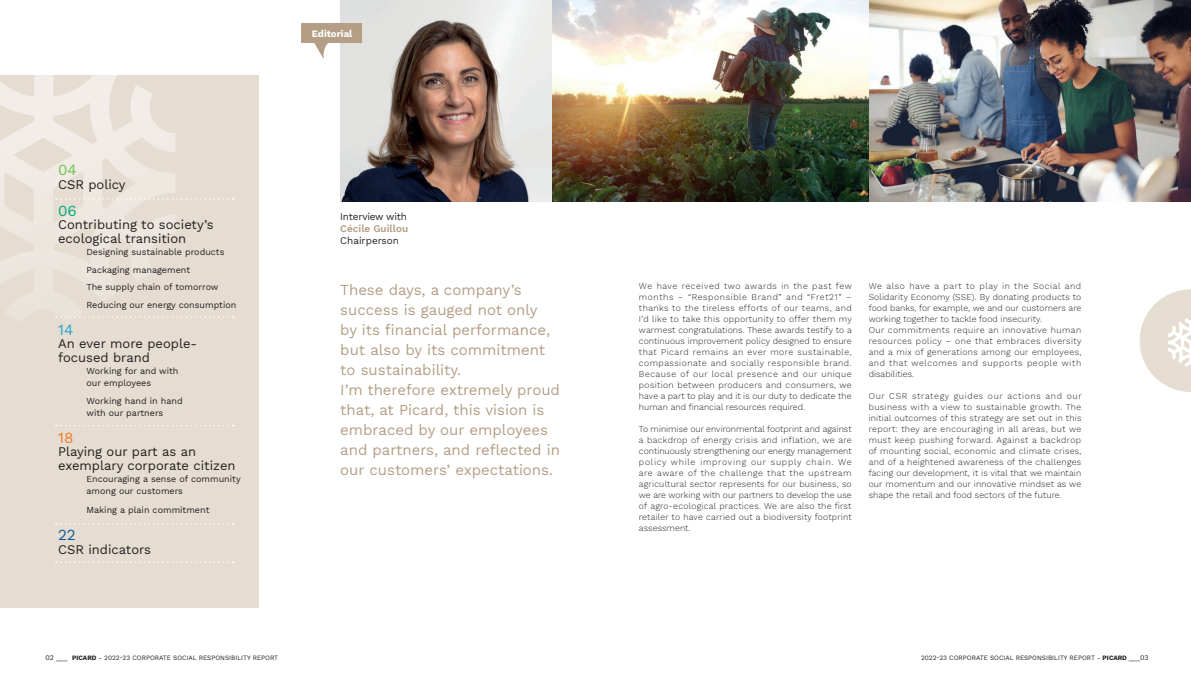
<style>
.page{position:relative;width:1191px;height:681px;background:#fff}
.page>*{position:absolute;margin:0;border:0;box-sizing:border-box;transform-origin:0 0}
.t1{font:15.2px "Work Sans";color:#72c04d}
.t2{font:15.2px "Work Sans";color:#00ac7b}
.t3{font:15.2px "Work Sans";color:#2aa4c9}
.t4{font:15.2px "Work Sans";color:#f37a23}
.t5{font:15.2px "Work Sans";color:#105898}
.t6{font:15px/20px "Work Sans";color:#b49e85}
.t7{font:13px/13.5px "Work Sans";color:#231f20}
.t8{font:10px "Work Sans";letter-spacing:-.02em;color:#231f20}
.t9{font:600 10px "Work Sans";color:#b49e85}
.t10{font:10px "Work Sans";color:#231f20}
.t11{font:700 9.6px "Work Sans";color:#fff}
.t12{font:9px/17.7px "Work Sans";color:#231f20}
.t13{font:300 8.7px/11px "Work Sans";letter-spacing:.02em;color:#231f20;text-align:justify}
.t14{font:300 8.7px/11px "Work Sans";letter-spacing:.04em;color:#231f20}
.t15{font:6.5px "Work Sans";color:#231f20}
.s1{font-size:7px}
.s2{font-weight:700}
</style>
<div class="page">
<div style="left:0;top:75px;width:258px;height:532px;background:#e6ddd2"></div>
<svg style="left:0;top:75px;width:175px;height:243px"></svg>
<img style="left:340px;top:0;width:213px;height:201px">
<img style="left:868px;top:0;width:323px;height:201px">
<img style="left:553px;top:0;width:315px;height:201px">
<svg style="left:56px;top:198px;width:178px;height:2px"></svg>
<svg style="left:56px;top:316px;width:178px;height:1px"></svg>
<svg style="left:56px;top:425px;width:178px;height:1px"></svg>
<svg style="left:56px;top:523px;width:178px;height:1px"></svg>
<svg style="left:56px;top:561px;width:178px;height:2px"></svg>
<svg style="left:309px;top:42px;width:35px;height:17px"></svg>
<div style="left:301px;top:23px;width:61px;height:19px;background:#b49e85"></div>
<svg style="left:1139px;top:289px;width:52px;height:103px"></svg>
<h1 class="t1" style="left:58px;top:158px;width:20px">04</h1>
<h3 class="t7" style="left:58px;top:177px;width:69px">CSR policy</h3>
<h1 class="t2" style="left:58px;top:199px;width:20px">06</h1>
<h3 class="t7" style="left:58px;top:217px;width:157px">Contributing to society’s ecological transition</h3>
<p class="t12" style="left:86px;top:242px;width:151px">Designing sustainable products<br>Packaging management<br>The supply chain of tomorrow<br>Reducing our energy consumption</p>
<h1 class="t3" style="left:58px;top:318px;width:17px">14</h1>
<h3 class="t7" style="left:58px;top:336px;width:141px">An ever more people&shy;focused brand</h3>
<p class="t12" style="left:86px;top:364px;width:93px;line-height:12px">Working for and with our employees</p>
<p class="t12" style="left:86px;top:394px;width:98px;line-height:12px">Working hand in hand with our partners</p>
<h1 class="t4" style="left:58px;top:426px;width:17px">18</h1>
<h3 class="t7" style="left:58px;top:444px;width:179px">Playing our part as an exemplary corporate citizen</h3>
<p class="t12" style="left:86px;top:472px;width:156px;line-height:12px">Encouraging a sense of community among our customers</p>
<p class="t12" style="left:86px;top:500px;width:124px">Making a plain commitment</p>
<h1 class="t5" style="left:58px;top:523px;width:19px">22</h1>
<h3 class="t7" style="left:58px;top:541px;width:94px">CSR indicators</h3>
<p class="t11" style="left:312px;top:26px;width:42px">Editorial</p>
<p class="t8" style="left:340px;top:208px;width:68px">Interview with</p>
<p class="t9" style="left:340px;top:220px;width:69px">Cécile Guillou</p>
<p class="t10" style="left:340px;top:232px;width:60px">Chairperson</p>
<p class="t6" style="left:340px;top:279px;width:221px">These days, a company’s success is gauged not only<br>by its financial performance, but also by its commitment to sustainability.<br>I’m therefore extremely proud that, at Picard, this vision is embraced by our employees and partners, and reflected in our customers’ expectations.</p>
<p class="t13" style="left:639px;top:280px;width:214px">We have received two awards in the past few months – “Responsible Brand” and “Fret21” – thanks to the tireless efforts of our teams, and I’d like to take this opportunity to offer them my warmest congratulations. These awards testify to a continuous improvement policy designed to ensure that Picard remains an ever more sustainable, compassionate and socially responsible brand.<br>Because of our local presence and our unique position between producers and consumers, we have a part to play and it is our duty to dedicate the human and financial resources required.</p>
<p class="t13" style="left:639px;top:423px;width:214px">To minimise our environmental footprint and against a backdrop of energy crisis and inflation, we are continuously strengthening our energy management policy while improving our supply chain. We are aware of the challenge that the upstream agricultural sector represents for our business, so we are working with our partners to develop the use of agro-ecological practices. We are also the first retailer to have carried out a biodiversity footprint assessment.</p>
<p class="t14" style="left:868px;top:280px;width:214px">We also have a part to play in the Social and Solidarity Economy (SSE). By donating products to food banks, for example, we and our customers are working together to tackle food insecurity.<br>Our commitments require an innovative human resources policy – one that embraces diversity and a mix of generations among our employees, and that welcomes and supports people with disabilities.</p>
<p class="t13" style="left:868px;top:390px;width:214px">Our CSR strategy guides our actions and our business with a view to sustainable growth. The initial outcomes of this strategy are set out in this report: they are encouraging in all areas, but we must keep pushing forward. Against a backdrop of mounting social, economic and climate crises, and of a heightened awareness of the challenges facing our development, it is vital that we maintain our momentum and our innovative mindset as we shape the retail and food sectors of the future.</p>
<p class="t15" style="left:45px;top:653px;width:234px"><span class="s1">02 ___</span> <span class="s2">PICARD</span> - 2022-23 CORPORATE SOCIAL RESPONSIBILITY REPORT</p>
<p class="t15" style="left:921px;top:653px;width:229px">2022-23 CORPORATE SOCIAL RESPONSIBILITY REPORT - <span class="s2">PICARD</span> <span class="s1">___03</span></p>
</div>
